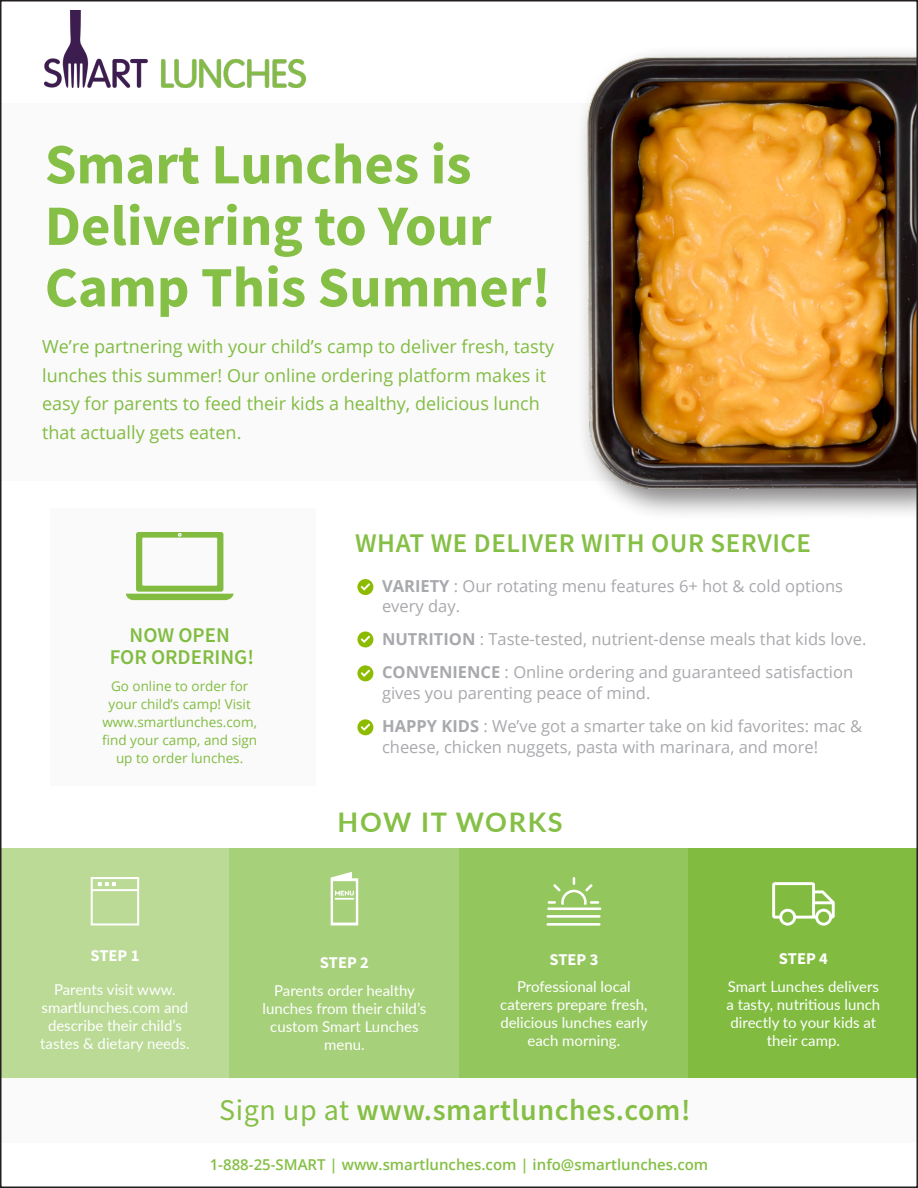
<style>
.page{position:relative;width:918px;height:1188px;background:#fff}
.page>*{position:absolute;margin:0;border:0;box-sizing:border-box;transform-origin:0 0}
.t1{font:700 57px/61.5px "Source Sans Pro";color:#85bf45}
.t2{font:600 30px "Source Sans Pro";letter-spacing:.02em;color:#85bf45}
.t3{font:600 27px "Source Sans Pro";letter-spacing:.02em;color:#85bf45}
.t4{font:700 27px "Lato";letter-spacing:.06em;color:#85bf45}
.t5{font:600 21px/22.5px "Source Sans Pro";color:#81bc41;text-align:center}
.t6{font:18px/28.5px "Open Sans";color:#81bc41}
.t7{font:16.5px/33px "Open Sans";color:#a8a9ad}
.t8{font:700 16.5px "Source Sans Pro";color:#fff}
.t9{font:15px/18px "Lato";color:#fff;text-align:center}
.t10{font:600 15px "Open Sans";color:#85bf45}
.t11{font:13.5px/18px "Open Sans";color:#81bc41;text-align:center}
.s1{font-weight:700}
.s2{font-weight:400}
</style>
<div class="page">
<div style="left:1px;top:849px;width:916px;height:294px;background:#fafafa"></div>
<div style="left:1px;top:849px;width:229px;height:229px;background:#bada96"></div>
<div style="left:230px;top:849px;width:229px;height:229px;background:#a7d07a"></div>
<div style="left:459px;top:849px;width:230px;height:229px;background:#94c65e"></div>
<div style="left:689px;top:849px;width:228px;height:229px;background:#81bc41"></div>
<svg style="left:91px;top:877px;width:48px;height:48px"></svg>
<svg style="left:331px;top:872px;width:27px;height:53px"></svg>
<svg style="left:547px;top:877px;width:54px;height:49px"></svg>
<svg style="left:772px;top:882px;width:63px;height:44px"></svg>
<div style="left:1px;top:103px;width:916px;height:378px;background:#fafafa"></div>
<img style="left:45px;top:10px;width:261px;height:77px">
<div style="left:50px;top:508px;width:266px;height:278px;background:#fafafa"></div>
<svg style="left:126px;top:532px;width:108px;height:68px"></svg>
<svg style="left:357px;top:579px;width:17px;height:16px"></svg>
<svg style="left:357px;top:631px;width:17px;height:16px"></svg>
<svg style="left:357px;top:665px;width:17px;height:16px"></svg>
<svg style="left:357px;top:719px;width:17px;height:16px"></svg>
<img style="left:584px;top:52px;width:331px;height:462px">
<p class="t1" style="left:45px;top:133px;width:508px">Smart Lunches is<br>Delivering to Your<br>Camp This Summer!</p>
<p class="t6" style="left:42px;top:332px;width:514px">We’re partnering with your child’s camp to deliver fresh, tasty lunches this summer! Our online ordering platform makes it easy for parents to feed their kids a healthy, delicious lunch that actually gets eaten.</p>
<p class="t5" style="left:110px;top:623px;width:146px">NOW OPEN<br>FOR ORDERING!</p>
<p class="t11" style="left:102px;top:676px;width:157px">Go online to order for your child’s camp! Visit www.smartlunches.com, find your camp, and sign up to order lunches.</p>
<p class="t3" style="left:355px;top:525px;width:458px">WHAT WE DELIVER WITH OUR SERVICE</p>
<p class="t7" style="left:382px;top:576px;width:463px;line-height:19.5px"><span class="s1">VARIETY</span> : Our rotating menu features 6+ hot &amp; cold options every day.</p>
<p class="t7" style="left:382px;top:622px;width:486px"><span class="s1">NUTRITION</span> : Taste-tested, nutrient-dense meals that kids love.<br><span class="s1">CONVENIENCE</span> : Online ordering and guaranteed satisfaction</p>
<p class="t7" style="left:382px;top:676px;width:482px">gives you parenting peace of mind.<br><span class="s1">HAPPY KIDS</span> : We’ve got a smarter take on kid favorites: mac &amp;</p>
<p class="t7" style="left:382px;top:730px;width:438px">cheese, chicken nuggets, pasta with marinara, and more!</p>
<p class="t4" style="left:338px;top:802px;width:226px">HOW IT WORKS</p>
<p class="t8" style="left:90px;top:945px;width:50px">STEP 1</p>
<p class="t9" style="left:40px;top:979px;width:151px">Parents visit www. smartlunches.com and describe their child’s tastes &amp; dietary needs.</p>
<p class="t8" style="left:320px;top:952px;width:50px">STEP 2</p>
<p class="t9" style="left:263px;top:981px;width:165px">Parents order healthy lunches from their child’s custom Smart Lunches menu.</p>
<p class="t8" style="left:549px;top:948px;width:50px">STEP 3</p>
<p class="t9" style="left:500px;top:977px;width:149px">Professional local caterers prepare fresh, delicious lunches early each morning.</p>
<p class="t2" style="left:219px;top:1091px;width:473px"><span class="s2">Sign up at</span> www.smartlunches.com!</p>
<p class="t10" style="left:210px;top:1155px;width:500px">1-888-25-SMART | www.smartlunches.com | info@smartlunches.com</p>
<p class="t8" style="left:779px;top:947px;width:50px">STEP 4</p>
<p class="t9" style="left:727px;top:977px;width:155px">Smart Lunches delivers a tasty, nutritious lunch directly to your kids at their camp.</p>
</div>
